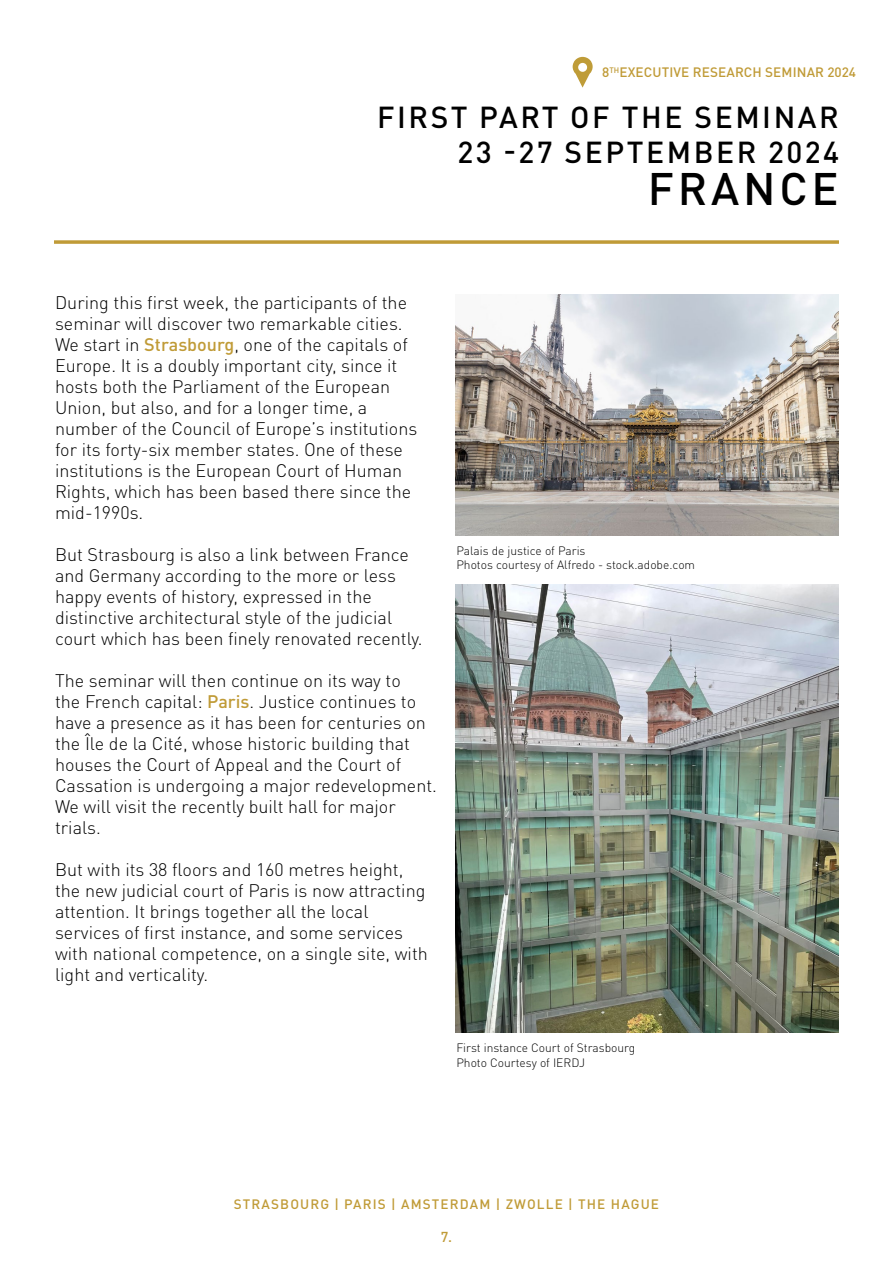
<style>
.page{position:relative;width:893px;height:1263px;background:#fff}
.page>*{position:absolute;margin:0;border:0;box-sizing:border-box;transform-origin:0 0}
.t1{font:500 45px "DINOT";letter-spacing:.085em;color:#000}
.t2{font:500 30px "DINOT";letter-spacing:.085em;color:#000}
.t3{font:300 18px/21px "DINOT";color:#000}
.t4{font:500 14.25px "DINOT";color:#c09b37}
.t5{font:500 13.5px "DINOT";letter-spacing:.075em;color:#c09b37}
.t6{font:500 13.5px "DINOT";letter-spacing:.01em;color:#c09b37}
.t7{font:300 12px/14.4px "DINOT";color:#000}
.s1{font-weight:500;color:#c09b37}
</style>
<div class="page">
<svg style="left:573px;top:57px;width:20px;height:31px"></svg>
<div style="left:578px;top:63px;width:9px;height:9px;background:#fff;border-radius:50%"></div>
<hr style="left:54px;top:241px;width:785px;height:3px;background:#c09b37">
<img style="left:455px;top:295px;width:384px;height:241px">
<img style="left:455px;top:585px;width:384px;height:447px">
<p class="t6" style="left:602px;top:62px;width:256px">8<sup>TH</sup>EXECUTIVE RESEARCH SEMINAR 2024</p>
<h2 class="t2" style="left:377px;top:94px;width:463px">FIRST PART OF THE SEMINAR</h2>
<h2 class="t2" style="left:457px;top:129px;width:383px">23 -27 SEPTEMBER 2024</h2>
<h1 class="t1" style="left:648px;top:154px;width:192px">FRANCE</h1>
<p class="t3" style="left:55px;top:290px;width:364px">During this first week, the participants of the seminar will discover two remarkable cities.<br>We start in <span class="s1">Strasbourg</span>, one of the capitals of Europe. It is a doubly important city, since it hosts both the Parliament of the European Union, but also, and for a longer time, a number of the Council of Europe’s institutions for its forty-six member states. One of these institutions is the European Court of Human Rights, which has been based there since the mid-1990s.</p>
<p class="t3" style="left:55px;top:543px;width:369px">But Strasbourg is also a link between France and Germany according to the more or less happy events of history, expressed in the distinctive architectural style of the judicial court which has been finely renovated recently.</p>
<p class="t3" style="left:55px;top:669px;width:383px">The seminar will then continue on its way to<br>the French capital: <span class="s1">Paris</span>. Justice continues to have a presence as it has been for centuries on the Île de la Cité, whose historic building that houses the Court of Appeal and the Court of Cassation is undergoing a major redevelopment.<br>We will visit the recently built hall for major trials.</p>
<p class="t3" style="left:55px;top:858px;width:374px">But with its 38 floors and 160 metres height, the new judicial court of Paris is now attracting attention. It brings together all the local services of first instance, and some services with national competence, on a single site, with light and verticality.</p>
<p class="t7" style="left:456px;top:542px;width:240px">Palais de justice of Paris<br>Photos courtesy of Alfredo - stock.adobe.com</p>
<p class="t7" style="left:456px;top:1040px;width:180px">First instance Court of Strasbourg<br>Photo Courtesy of IERDJ</p>
<p class="t5" style="left:234px;top:1194px;width:427px">STRASBOURG | PARIS | AMSTERDAM | ZWOLLE | THE HAGUE</p>
<p class="t4" style="left:441px;top:1226px;width:13px">7.</p>
</div>
